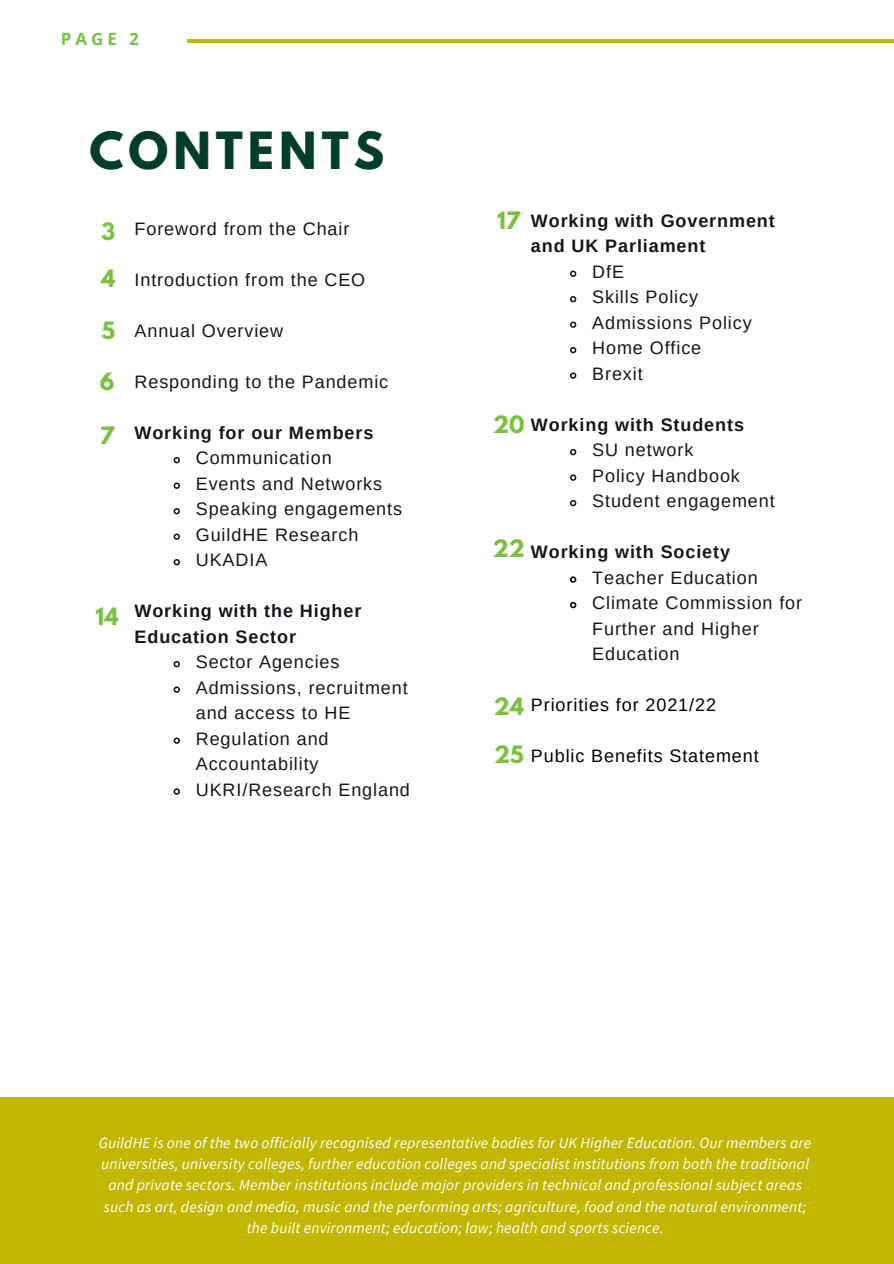
<style>
.page{position:relative;width:894px;height:1264px;background:#fff}
.page>*{position:absolute;margin:0;border:0;box-sizing:border-box;transform-origin:0 0}
.t1{font:700 45.45px "League Spartan";letter-spacing:.11em;color:#003e2b}
.t2{font:700 21.3px "League Spartan";color:#7ac142}
.t3{font:18px/25.5px "Arimo";letter-spacing:.05em;color:#14161a}
.t4{font:700 18px/25.5px "Arimo";letter-spacing:.05em;color:#14161a}
.t5{font:18px "Arimo";letter-spacing:.05em;color:#000}
.t6{font:700 16.95px "Open Sans";color:#7ac142}
.t7{font:italic 15.45px/21.5px "Source Sans Pro";letter-spacing:.01em;color:#fff;text-align:center}
</style>
<div class="page">
<div style="left:0;top:1096px;width:893px;height:167px;background:#c3b600"></div>
<hr style="left:187px;top:39px;width:706px;height:3px;background:#c3b600">
<svg style="left:570px;top:270px;width:7px;height:7px"></svg>
<svg style="left:570px;top:296px;width:7px;height:7px"></svg>
<svg style="left:570px;top:321px;width:7px;height:7px"></svg>
<svg style="left:570px;top:347px;width:7px;height:7px"></svg>
<svg style="left:570px;top:372px;width:7px;height:7px"></svg>
<svg style="left:570px;top:449px;width:7px;height:7px"></svg>
<svg style="left:570px;top:474px;width:7px;height:7px"></svg>
<svg style="left:570px;top:500px;width:7px;height:7px"></svg>
<svg style="left:570px;top:576px;width:7px;height:7px"></svg>
<svg style="left:570px;top:601px;width:7px;height:8px"></svg>
<svg style="left:173px;top:457px;width:7px;height:7px"></svg>
<svg style="left:173px;top:482px;width:7px;height:7px"></svg>
<svg style="left:173px;top:508px;width:7px;height:7px"></svg>
<svg style="left:173px;top:533px;width:7px;height:7px"></svg>
<svg style="left:173px;top:559px;width:7px;height:7px"></svg>
<svg style="left:173px;top:661px;width:7px;height:7px"></svg>
<svg style="left:173px;top:686px;width:7px;height:7px"></svg>
<svg style="left:173px;top:737px;width:7px;height:7px"></svg>
<svg style="left:173px;top:788px;width:7px;height:7px"></svg>
<p class="t6" style="left:61px;top:27px;width:79px">PAGE 2</p>
<h1 class="t1" style="left:89px;top:128px;width:296px">CONTENTS</h1>
<h2 class="t2" style="left:101px;top:220px;width:16px">3</h2>
<h2 class="t2" style="left:101px;top:268px;width:16px">4</h2>
<h2 class="t2" style="left:101px;top:320px;width:15px">5</h2>
<h2 class="t2" style="left:100px;top:371px;width:16px">6</h2>
<h2 class="t2" style="left:100px;top:424px;width:16px">7</h2>
<h2 class="t2" style="left:95px;top:606px;width:24px">14</h2>
<p class="t3" style="left:134px;top:216px;width:216px">Foreword from the Chair</p>
<p class="t3" style="left:134px;top:267px;width:232px">Introduction from the CEO</p>
<p class="t3" style="left:134px;top:318px;width:150px">Annual Overview</p>
<p class="t3" style="left:134px;top:369px;width:255px">Responding to the Pandemic</p>
<p class="t4" style="left:134px;top:420px;width:240px">Working for our Members</p>
<p class="t3" style="left:196px;top:445px;width:208px">Communication<br>Events and Networks<br>Speaking engagements<br>GuildHE Research<br>UKADIA</p>
<p class="t4" style="left:134px;top:598px;width:228px">Working with the Higher<br>Education Sector</p>
<p class="t3" style="left:196px;top:649px;width:216px">Sector Agencies<br>Admissions, recruitment and access to HE<br>Regulation and<br>Accountability<br>UKRI/Research England</p>
<h2 class="t2" style="left:497px;top:210px;width:25px">17</h2>
<p class="t4" style="left:531px;top:208px;width:245px">Working with Government and UK Parliament</p>
<p class="t3" style="left:592px;top:259px;width:161px">DfE<br>Skills Policy<br>Admissions Policy<br>Home Office<br>Brexit</p>
<h2 class="t2" style="left:493px;top:414px;width:33px">20</h2>
<p class="t4" style="left:531px;top:411px;width:214px">Working with Students</p>
<p class="t3" style="left:592px;top:437px;width:184px">SU network<br>Policy Handbook<br>Student engagement</p>
<h2 class="t2" style="left:493px;top:538px;width:33px">22</h2>
<p class="t4" style="left:531px;top:539px;width:201px">Working with Society</p>
<p class="t3" style="left:592px;top:564px;width:211px">Teacher Education<br>Climate Commission for<br>Further and Higher<br>Education</p>
<h2 class="t2" style="left:493px;top:696px;width:32px">24</h2>
<h2 class="t2" style="left:494px;top:744px;width:31px">25</h2>
<p class="t5" style="left:531px;top:694px;width:186px">Priorities for 2021/22</p>
<p class="t5" style="left:531px;top:745px;width:229px">Public Benefits Statement</p>
<p class="t7" style="left:99px;top:1131px;width:713px">GuildHE is one of the two officially recognised representative bodies for UK Higher Education. Our members are universities, university colleges, further education colleges and specialist institutions from both the traditional and private sectors. Member institutions include major providers in technical and professional subject areas such as art, design and media, music and the performing arts; agriculture, food and the natural environment; the built environment; education; law; health and sports science.</p>
</div>
